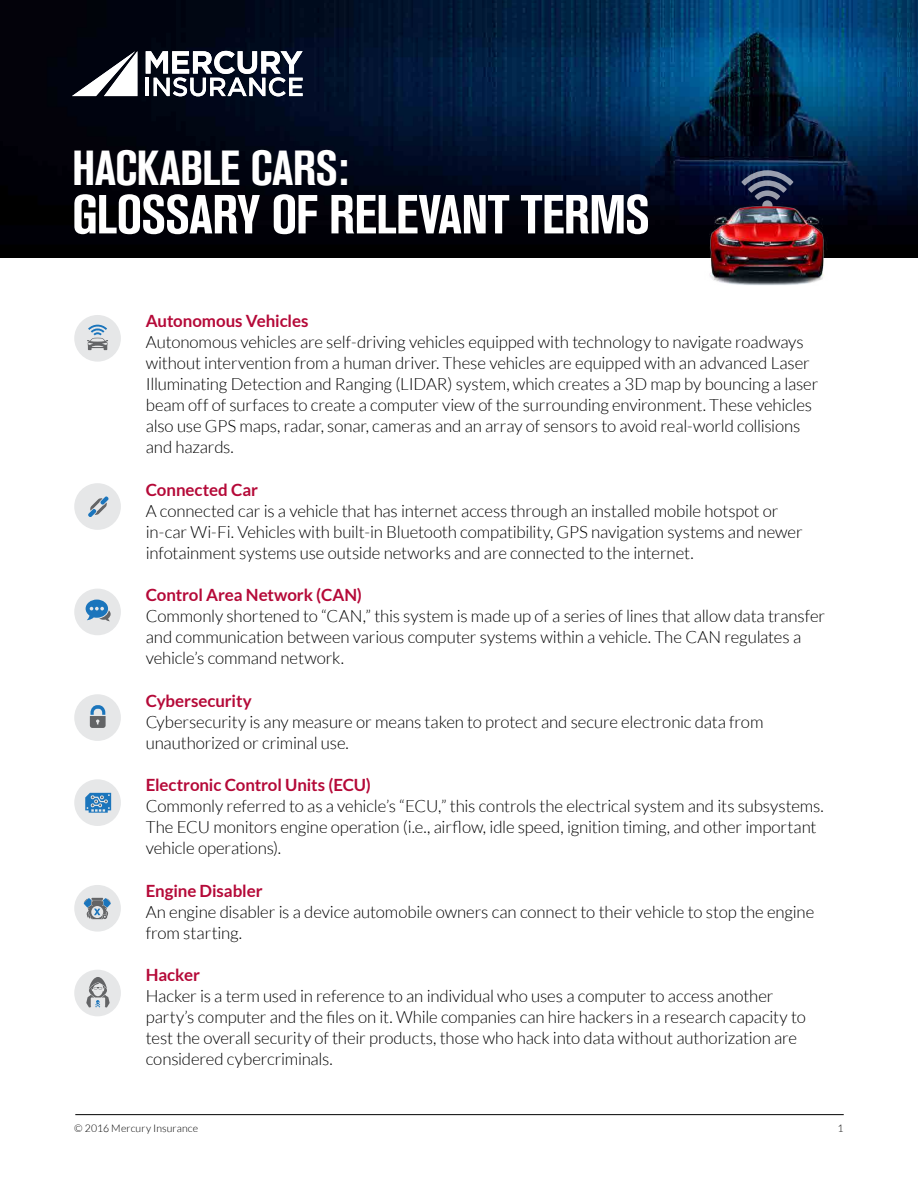
<style>
.page{position:relative;width:918px;height:1188px;background:#fff}
.page>*{position:absolute;margin:0;border:0;box-sizing:border-box;transform-origin:0 0}
.t1{font:700 condensed 54.3px "Akzidenz Grotesk BE";letter-spacing:-.015em;color:#fff}
.t2{font:700 condensed 48.75px "Akzidenz Grotesk BE";letter-spacing:-.01em;color:#fff}
.t3{font:300 16.8px/21px "Lato";letter-spacing:-.01em;color:#000}
.t4{font:700 16.8px "Lato";letter-spacing:-.005em;color:#b50938}
.t5{font:300 10.5px "Lato";letter-spacing:.01em;color:#000}
</style>
<div class="page">
<hr style="left:75px;top:1114px;width:769px;height:1px;background:#000">
<img style="left:0;top:0;width:918px;height:257px">
<svg style="left:72px;top:51px;width:65px;height:45px"></svg>
<svg style="left:146px;top:51px;width:157px;height:45px"></svg>
<svg style="left:741px;top:170px;width:53px;height:18px"></svg>
<img style="left:697px;top:188px;width:141px;height:97px">
<div style="left:74px;top:694px;width:47px;height:47px;background:#e6e7e8;border-radius:50%"></div>
<svg style="left:90px;top:705px;width:16px;height:23px"></svg>
<div style="left:74px;top:483px;width:47px;height:47px;background:#e6e7e8;border-radius:50%"></div>
<svg style="left:88px;top:496px;width:21px;height:21px"></svg>
<div style="left:74px;top:315px;width:47px;height:47px;background:#e6e7e8;border-radius:50%"></div>
<svg style="left:87px;top:325px;width:21px;height:25px"></svg>
<div style="left:74px;top:589px;width:47px;height:46px;background:#e6e7e8;border-radius:50%"></div>
<svg style="left:86px;top:600px;width:25px;height:21px"></svg>
<div style="left:74px;top:885px;width:47px;height:47px;background:#e6e7e8;border-radius:50%"></div>
<svg style="left:84px;top:898px;width:27px;height:21px"></svg>
<div style="left:74px;top:970px;width:47px;height:46px;background:#e6e7e8;border-radius:50%"></div>
<svg style="left:86px;top:977px;width:24px;height:30px"></svg>
<div style="left:74px;top:779px;width:47px;height:47px;background:#e6e7e8;border-radius:50%"></div>
<svg style="left:85px;top:793px;width:26px;height:20px"></svg>
<h2 class="t2" style="left:72px;top:140px;width:278px">HACKABLE CARS:</h2>
<h1 class="t1" style="left:72px;top:184px;width:579px">GLOSSARY OF RELEVANT TERMS</h1>
<p class="t4" style="left:146px;top:311px;width:164px">Autonomous Vehicles</p>
<p class="t3" style="left:146px;top:332px;width:674px">Autonomous vehicles are self-driving vehicles equipped with technology to navigate roadways without intervention from a human driver. These vehicles are equipped with an advanced Laser Illuminating Detection and Ranging (LIDAR) system, which creates a 3D map by bouncing a laser beam off of surfaces to create a computer view of the surrounding environment. These vehicles also use GPS maps, radar, sonar, cameras and an array of sensors to avoid real-world collisions and hazards.</p>
<p class="t4" style="left:146px;top:480px;width:114px">Connected Car</p>
<p class="t3" style="left:146px;top:500px;width:658px">A connected car is a vehicle that has internet access through an installed mobile hotspot or in-car Wi-Fi. Vehicles with built-in Bluetooth compatibility, GPS navigation systems and newer infotainment systems use outside networks and are connected to the internet.</p>
<p class="t4" style="left:146px;top:585px;width:218px">Control Area Network (CAN)</p>
<p class="t3" style="left:146px;top:606px;width:681px">Commonly shortened to “CAN,” this system is made up of a series of lines that allow data transfer and communication between various computer systems within a vehicle. The CAN regulates a vehicle’s command network.</p>
<p class="t4" style="left:146px;top:691px;width:107px">Cybersecurity</p>
<p class="t3" style="left:146px;top:711px;width:619px">Cybersecurity is any measure or means taken to protect and secure electronic data from unauthorized or criminal use.</p>
<p class="t4" style="left:146px;top:776px;width:227px">Electronic Control Units (ECU)</p>
<p class="t3" style="left:146px;top:796px;width:679px">Commonly referred to as a vehicle’s “ECU,” this controls the electrical system and its subsystems.<br>The ECU monitors engine operation (i.e., airflow, idle speed, ignition timing, and other important vehicle operations).</p>
<p class="t4" style="left:146px;top:881px;width:118px">Engine Disabler</p>
<p class="t3" style="left:146px;top:901px;width:670px">An engine disabler is a device automobile owners can connect to their vehicle to stop the engine from starting.</p>
<p class="t4" style="left:146px;top:966px;width:56px">Hacker</p>
<p class="t3" style="left:146px;top:986px;width:662px">Hacker is a term used in reference to an individual who uses a computer to access another party’s computer and the files on it. While companies can hire hackers in a research capacity to test the overall security of their products, those who hack into data without authorization are considered cybercriminals.</p>
<p class="t5" style="left:74px;top:1122px;width:125px">© 2016 Mercury Insurance</p>
<p class="t5" style="left:838px;top:1122px;width:8px">1</p>
</div>
